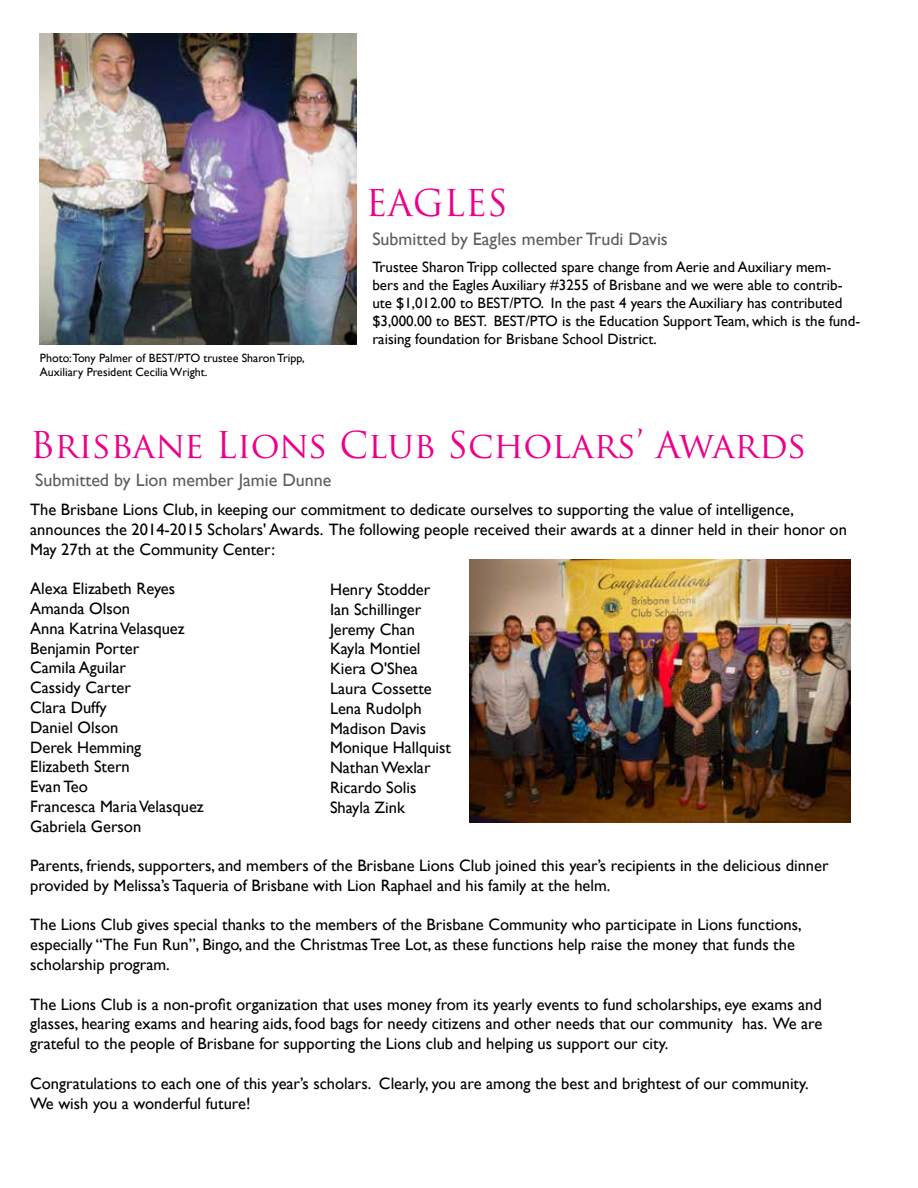
<style>
.page{position:relative;width:918px;height:1188px;background:#fff}
.page>*{position:absolute;margin:0;border:0;box-sizing:border-box;transform-origin:0 0}
.t1{font:36px "Trajan Pro";color:#ec008c}
.t2{font:18px "Gill Sans";color:#5d5d60}
.t3{font:16.5px/19.8px "Gill Sans";color:#000}
.t4{font:15px/18px "Gill Sans";color:#000}
.t5{font:12px/14.4px "Gill Sans";color:#000}
</style>
<div class="page">
<img style="left:40px;top:34px;width:316px;height:311px">
<img style="left:470px;top:559px;width:380px;height:263px">
<h1 class="t1" style="left:366px;top:180px;width:143px">EAGLES</h1>
<p class="t2" style="left:372px;top:228px;width:297px">Submitted by Eagles member Trudi Davis</p>
<p class="t5" style="left:40px;top:351px;width:266px">Photo:Tony Palmer of BEST/PTO trustee Sharon Tripp,<br>Auxiliary President Cecilia Wright.</p>
<p class="t4" style="left:372px;top:258px;width:489px">Trustee Sharon Tripp collected spare change from Aerie and Auxiliary mem&shy;bers and the Eagles Auxiliary #3255 of Brisbane and we were able to contrib&shy;ute $1,012.00 to BEST/PTO. In the past 4 years the Auxiliary has contributed $3,000.00 to BEST. BEST/PTO is the Education Support Team, which is the fund&shy;raising foundation for Brisbane School District.</p>
<h1 class="t1" style="left:30px;top:422px;width:778px">Brisbane Lions Club Scholars’ Awards</h1>
<p class="t2" style="left:35px;top:469px;width:298px">Submitted by Lion member Jamie Dunne</p>
<p class="t3" style="left:30px;top:500px;width:818px">The Brisbane Lions Club, in keeping our commitment to dedicate ourselves to supporting the value of intelligence, announces the 2014-2015 Scholars' Awards. The following people received their awards at a dinner held in their honor on<br>May 27th at the Community Center:</p>
<p class="t3" style="left:30px;top:579px;width:175px">Alexa Elizabeth Reyes<br>Amanda Olson<br>Anna Katrina Velasquez<br>Benjamin Porter<br>Camila Aguilar<br>Cassidy Carter<br>Clara Duffy<br>Daniel Olson<br>Derek Hemming<br>Elizabeth Stern<br>Evan Teo<br>Francesca Maria Velasquez<br>Gabriela Gerson</p>
<p class="t3" style="left:330px;top:580px;width:123px">Henry Stodder<br>Ian Schillinger<br>Jeremy Chan<br>Kayla Montiel<br>Kiera O'Shea<br>Laura Cossette<br>Lena Rudolph<br>Madison Davis<br>Monique Hallquist<br>Nathan Wexlar<br>Ricardo Solis<br>Shayla Zink</p>
<p class="t3" style="left:30px;top:856px;width:800px">Parents, friends, supporters, and members of the Brisbane Lions Club joined this year’s recipients in the delicious dinner provided by Melissa’s Taqueria of Brisbane with Lion Raphael and his family at the helm.</p>
<p class="t3" style="left:30px;top:915px;width:773px">The Lions Club gives special thanks to the members of the Brisbane Community who participate in Lions functions, especially “The Fun Run”, Bingo, and the Christmas Tree Lot, as these functions help raise the money that funds the scholarship program.</p>
<p class="t3" style="left:30px;top:994px;width:794px;text-align:justify">The Lions Club is a non-profit organization that uses money from its yearly events to fund scholarships, eye exams and glasses, hearing exams and hearing aids, food bags for needy citizens and other needs that our community has. We are grateful to the people of Brisbane for supporting the Lions club and helping us support our city.</p>
<p class="t3" style="left:30px;top:1074px;width:780px">Congratulations to each one of this year’s scholars. Clearly, you are among the best and brightest of our community.<br>We wish you a wonderful future!</p>
</div>
